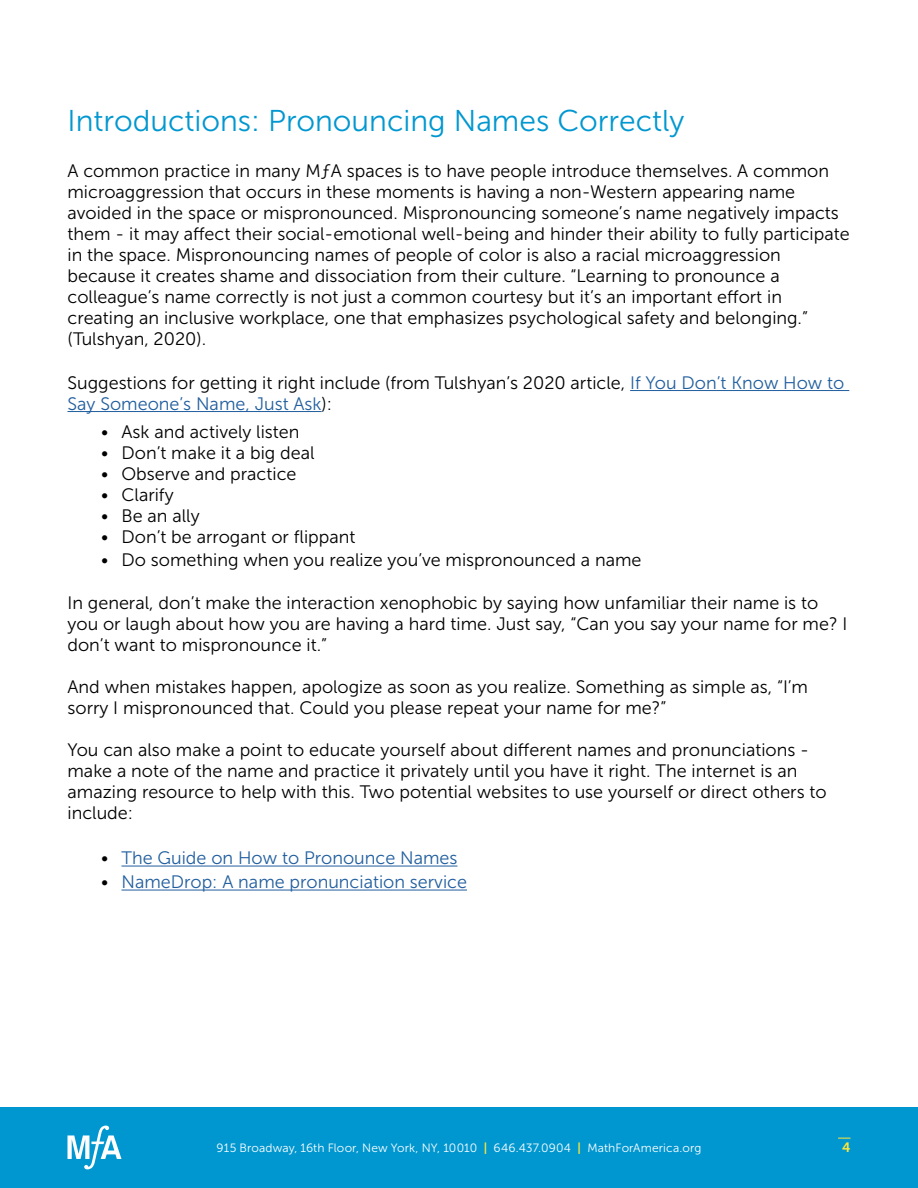
<style>
.page{position:relative;width:918px;height:1188px;background:#fff}
.page>*{position:absolute;margin:0;border:0;box-sizing:border-box;transform-origin:0 0}
.t1{font:30px "Museo Sans 300";color:#0097d0}
.t2{font:18px/21px "Museo Sans 300";color:#000}
.t3{font:18px "Museo Sans 300";color:#215e9e}
.t4{font:13.5px "Museo Sans 700";color:#ffe639}
.t5{font:12px "Museo Sans 300";letter-spacing:.01em;color:#fff}
.s1{color:#215e9e}
.s2{color:#000}
.s3{font-family:"Museo Sans 700";color:#ffe639}
</style>
<div class="page">
<div style="left:0;top:1107px;width:918px;height:81px;background:#0097d0"></div>
<svg style="left:68px;top:1126px;width:54px;height:43px"></svg>
<svg style="left:838px;top:1138px;width:12px;height:1px"></svg>
<hr style="left:630px;top:390px;width:219px;height:1px;background:#215e9e">
<hr style="left:68px;top:411px;width:254px;height:1px;background:#215e9e">
<hr style="left:122px;top:866px;width:335px;height:1px;background:#215e9e">
<hr style="left:122px;top:890px;width:345px;height:1px;background:#215e9e">
<h1 class="t1" style="left:68px;top:104px;width:619px">Introductions: Pronouncing Names Correctly</h1>
<p class="t2" style="left:68px;top:161px;width:784px">A common practice in many MƒA spaces is to have people introduce themselves. A common microaggression that occurs in these moments is having a non-Western appearing name avoided in the space or mispronounced. Mispronouncing someone’s name negatively impacts them - it may affect their social-emotional well-being and hinder their ability to fully participate in the space. Mispronouncing names of people of color is also a racial microaggression because it creates shame and dissociation from their culture. “Learning to pronounce a colleague’s name correctly is not just a common courtesy but it’s an important effort in creating an inclusive workplace, one that emphasizes psychological safety and belonging.” (Tulshyan, 2020).</p>
<p class="t2" style="left:68px;top:372px;width:778px">Suggestions for getting it right include (from Tulshyan’s 2020 article, <span class="s1">If You Don’t Know How to<br>Say Someone’s Name, Just Ask</span>):</p>
<p class="t2" style="left:101px;top:422px;width:200px">• Ask and actively listen</p>
<p class="t2" style="left:101px;top:443px;width:215px">• Don’t make it a big deal</p>
<p class="t2" style="left:101px;top:464px;width:197px">• Observe and practice</p>
<p class="t2" style="left:101px;top:485px;width:74px">• Clarify</p>
<p class="t2" style="left:101px;top:506px;width:100px">• Be an ally</p>
<p class="t2" style="left:101px;top:527px;width:256px">• Don’t be arrogant or flippant</p>
<p class="t2" style="left:101px;top:549px;width:542px">• Do something when you realize you’ve mispronounced a name</p>
<p class="t2" style="left:68px;top:593px;width:781px">In general, don’t make the interaction xenophobic by saying how unfamiliar their name is to you or laugh about how you are having a hard time. Just say, “Can you say your name for me? I don’t want to mispronounce it.”</p>
<p class="t2" style="left:68px;top:677px;width:742px">And when mistakes happen, apologize as soon as you realize. Something as simple as, “I’m sorry I mispronounced that. Could you please repeat your name for me?”</p>
<p class="t2" style="left:68px;top:740px;width:761px">You can also make a point to educate yourself about different names and pronunciations - make a note of the name and practice it privately until you have it right. The internet is an amazing resource to help with this. Two potential websites to use yourself or direct others to include:</p>
<p class="t3" style="left:101px;top:848px;width:358px"><span class="s2">•</span> The Guide on How to Pronounce Names</p>
<p class="t3" style="left:101px;top:872px;width:367px"><span class="s2">•</span> NameDrop: A name pronunciation service</p>
<p class="t5" style="left:217px;top:1141px;width:486px">915 Broadway, 16th Floor, New York, NY, 10010 <span class="s3">|</span> 646.437.0904 <span class="s3">|</span> MathForAmerica.org</p>
<p class="t4" style="left:842px;top:1140px;width:10px">4</p>
</div>
